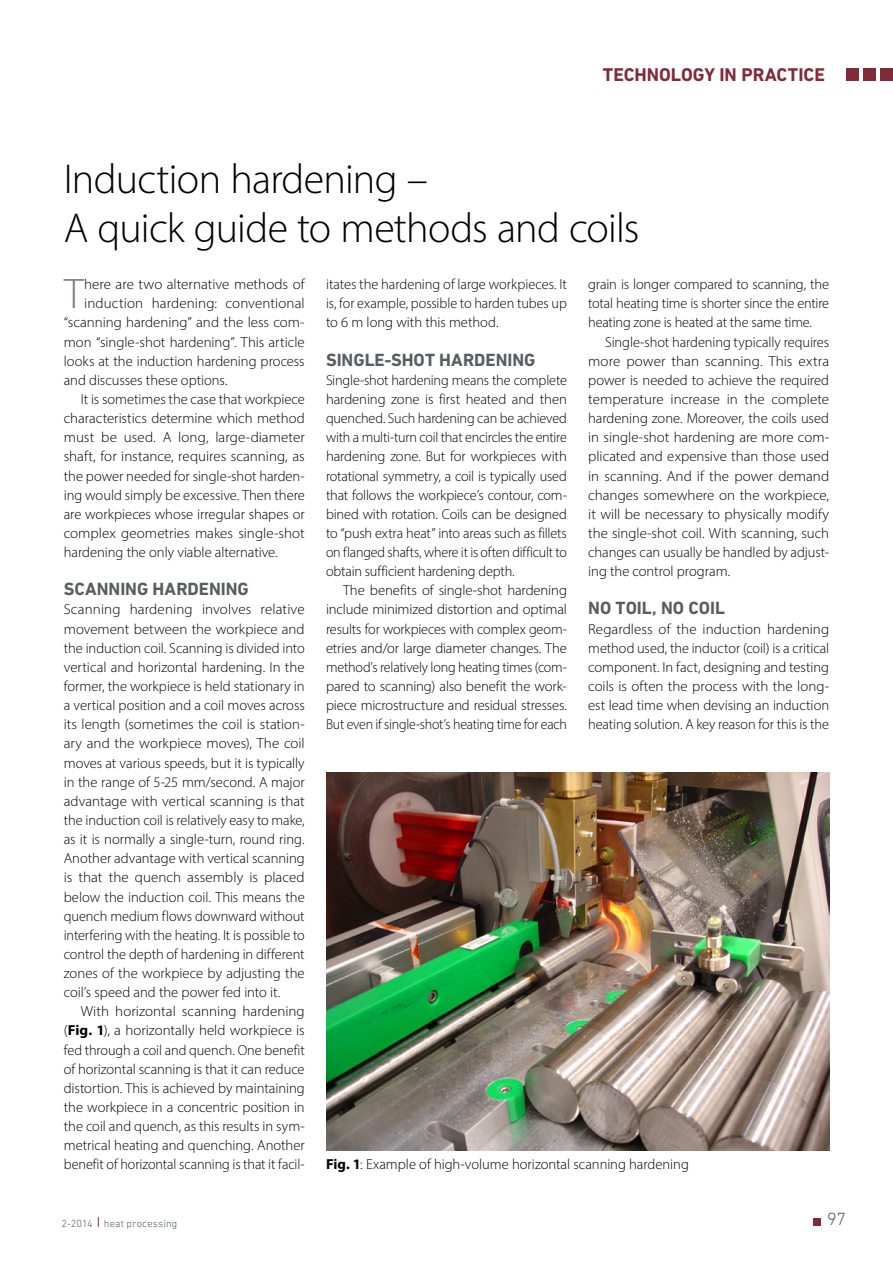
<style>
.page{position:relative;width:893px;height:1263px;background:#fff}
.page>*{position:absolute;margin:0;border:0;box-sizing:border-box;transform-origin:0 0}
.T_Fliesstext_Initial{font:300 42.9px "Myriad Pro";color:#778186}
.T_HL_Editorial{font:300 42px/48.8px "Myriad Pro";letter-spacing:-.02em;color:#000}
.t1{font:700 18.75px "DIN Next LT Pro";color:#822a3a}
.T_Subline_1_Versal{font:700 18px "DIN Next LT Pro";color:#575e62}
.t2{font:300 18px "DIN Next LT Pro";color:#575e62}
.T_Fliesstext_Einzug{font:300 14.55px/19.2px "Myriad Pro";letter-spacing:-.005em;color:#000;text-align:justify}
.T_Fliesstext{font:300 14.55px/19.2px "Myriad Pro";letter-spacing:-.005em;color:#000;text-align:justify}
.T_Fliesstext_Initial-2{font:300 14.55px "Myriad Pro";color:#000}
.T_Bildunterschrift{font:300 14.55px "Myriad Pro";letter-spacing:-.005em;color:#000}
.t3{font:300 10.5px "DIN Next LT Pro";letter-spacing:.02em;color:#575e62}
.s1{font-weight:700}
</style>
<div class="page">
<div style="left:846px;top:68px;width:13px;height:13px;background:#822a3a"></div>
<div style="left:863px;top:68px;width:13px;height:13px;background:#822a3a"></div>
<div style="left:880px;top:68px;width:13px;height:13px;background:#822a3a"></div>
<div style="left:814px;top:1218px;width:7px;height:7px;background:#822a3a"></div>
<img style="left:326px;top:773px;width:503px;height:377px">
<p class="t1" style="left:603px;top:64px;width:224px">TECHNOLOGY IN PRACTICE</p>
<p class="T_HL_Editorial" style="left:64px;top:155px;width:577px">Induction hardening –<br>A quick guide to methods and coils</p>
<p class="T_Fliesstext_Initial" style="left:64px;top:268px;width:21px">T</p>
<p class="T_Fliesstext_Initial-2" style="left:84px;top:276px;width:222px">here are two alternative methods of</p>
<p class="T_Fliesstext_Einzug" style="left:326px;top:275px;width:242px">itates the hardening of large workpieces. It is, for example, possible to harden tubes up to 6 m long with this method.</p>
<p class="T_Subline_1_Versal" style="left:326px;top:349px;width:211px">SINGLE-SHOT HARDENING</p>
<p class="T_Fliesstext" style="left:326px;top:370px;width:242px">Single-shot hardening means the complete hardening zone is first heated and then quenched. Such hardening can be achieved with a multi-turn coil that encircles the entire hardening zone. But for workpieces with rotational symmetry, a coil is typically used that follows the workpiece’s contour, com&shy;bined with rotation. Coils can be designed to “push extra heat” into areas such as fillets on flanged shafts, where it is often difficult to obtain sufficient hardening depth.</p>
<p class="T_Fliesstext_Einzug" style="left:326px;top:581px;width:242px;text-indent:17px">The benefits of single-shot hardening include minimized distortion and optimal results for workpieces with complex geom&shy;etries and/or large diameter changes. The method’s relatively long heating times (com&shy;pared to scanning) also benefit the work&shy;piece microstructure and residual stresses.<br>But even if single-shot’s heating time for each</p>
<p class="T_Fliesstext_Einzug" style="left:588px;top:275px;width:242px">grain is longer compared to scanning, the total heating time is shorter since the entire heating zone is heated at the same time.</p>
<p class="T_Fliesstext_Einzug" style="left:588px;top:332px;width:242px;text-indent:17px">Single-shot hardening typically requires more power than scanning. This extra power is needed to achieve the required temperature increase in the complete hardening zone. Moreover, the coils used in single-shot hardening are more com&shy;plicated and expensive than those used in scanning. And if the power demand changes somewhere on the workpiece, it will be necessary to physically modify the single-shot coil. With scanning, such changes can usually be handled by adjust&shy;ing the control program.</p>
<p class="T_Subline_1_Versal" style="left:588px;top:598px;width:138px">NO TOIL, NO COIL</p>
<p class="T_Fliesstext" style="left:588px;top:619px;width:242px">Regardless of the induction hardening method used, the inductor (coil) is a critical component. In fact, designing and testing coils is often the process with the long&shy;est lead time when devising an induction heating solution. A key reason for this is the</p>
<p class="T_Fliesstext_Initial-2" style="left:84px;top:295px;width:222px">induction hardening: conventional</p>
<p class="T_Fliesstext_Initial-2" style="left:64px;top:314px;width:242px">“scanning hardening” and the less com-</p>
<p class="T_Fliesstext_Initial-2" style="left:64px;top:333px;width:242px">mon “single-shot hardening”. This article</p>
<p class="T_Fliesstext_Initial-2" style="left:64px;top:352px;width:242px">looks at the induction hardening process</p>
<p class="T_Fliesstext_Initial-2" style="left:64px;top:371px;width:165px">and discusses these options.</p>
<p class="T_Fliesstext_Einzug" style="left:64px;top:389px;width:243px;text-indent:17px">It is sometimes the case that workpiece characteristics determine which method must be used. A long, large-diameter shaft, for instance, requires scanning, as the power needed for single-shot harden&shy;ing would simply be excessive. Then there are workpieces whose irregular shapes or complex geometries makes single-shot hardening the only viable alternative.</p>
<p class="T_Subline_1_Versal" style="left:64px;top:579px;width:187px">SCANNING HARDENING</p>
<p class="T_Fliesstext" style="left:64px;top:600px;width:242px">Scanning hardening involves relative movement between the workpiece and the induction coil. Scanning is divided into vertical and horizontal hardening. In the former, the workpiece is held stationary in a vertical position and a coil moves across its length (sometimes the coil is station&shy;ary and the workpiece moves), The coil moves at various speeds, but it is typically in the range of 5-25 mm/second. A major advantage with vertical scanning is that the induction coil is relatively easy to make, as it is normally a single-turn, round ring.<br>Another advantage with vertical scanning is that the quench assembly is placed below the induction coil. This means the quench medium flows downward without interfering with the heating. It is possible to control the depth of hardening in different zones of the workpiece by adjusting the coil’s speed and the power fed into it.</p>
<p class="T_Fliesstext_Einzug" style="left:64px;top:1002px;width:242px;text-indent:17px">With horizontal scanning hardening (<span class="s1">Fig. 1</span>), a horizontally held workpiece is fed through a coil and quench. One benefit of horizontal scanning is that it can reduce distortion. This is achieved by maintaining the workpiece in a concentric position in the coil and quench, as this results in sym&shy;metrical heating and quenching. Another benefit of horizontal scanning is that it facil-</p>
<p class="T_Bildunterschrift" style="left:326px;top:1156px;width:364px"><span class="s1">Fig. 1</span>: Example of high-volume horizontal scanning hardening</p>
<p class="t3" style="left:62px;top:1217px;width:117px">2-2014 heat processing</p>
<p class="t2" style="left:827px;top:1209px;width:21px">97</p>
</div>
